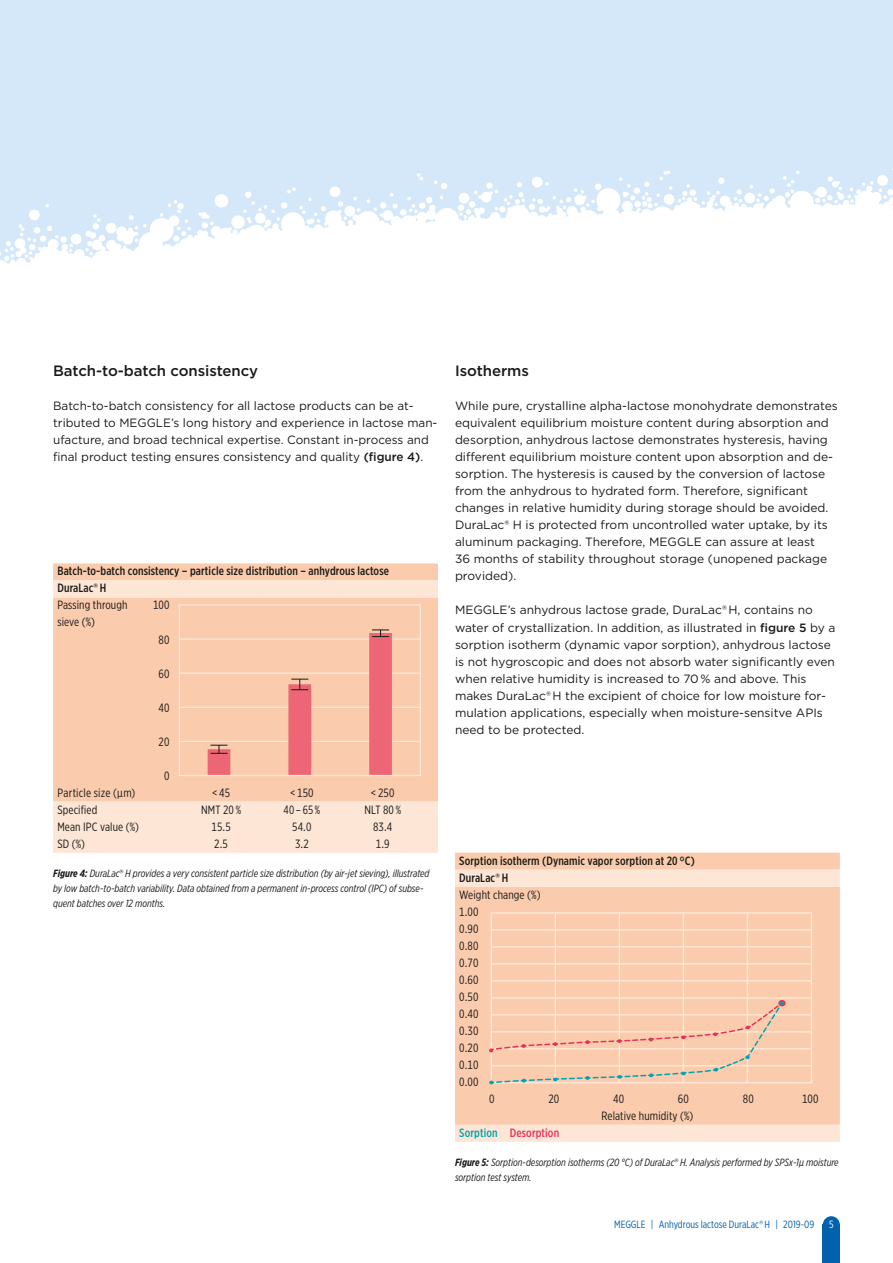
<style>
.page{position:relative;width:893px;height:1263px;background:#fff}
.page>*{position:absolute;margin:0;border:0;box-sizing:border-box;transform-origin:0 0}
.M_Subhead_10pt_4mm_G{font:500 15px "Gotham";letter-spacing:-.005em;color:#1a1a18}
.M_Copy_8pt_4mm_G{font:12px/17px "Gotham";color:#1a1a18}
.M_Table_Head_8pt_4mm{font:500 12px/17px "Gotham X Narrow";letter-spacing:.01em;color:#1a1a18}
.M_Table_Copy_centere{font:12px "Gotham X Narrow";letter-spacing:.01em;color:#1a1a18}
.M_Table_Copy_8pt_4mm{font:12px "Gotham X Narrow";letter-spacing:.01em;color:#1a1a18}
.M_Table_Head_8pt_4mm-2{font:500 12px "Gotham X Narrow";letter-spacing:.01em;color:#e73257}
.M_Table_X-axis{font:12px "Gotham X Narrow";letter-spacing:.01em;color:#1a1a18}
.M_Caption_Copy_7pt_1{font:italic 10.5px/15px "Gotham X Narrow";color:#1a1a18}
.M_Category_7pt_10pt{font:10.5px "Gotham X Narrow";color:#0061ad}
.t1{font:10.5px "Gotham X Narrow";color:#fff}
.s1{font-weight:500}
.s2{font-family:"Gotham"}
.s3{font-weight:400}
.s4{font-weight:700}
.s5{font-family:"Gotham";font-style:normal}
.s6{color:#00a3af}
</style>
<div class="page">
<div style="left:0;top:0;width:893px;height:455px;background:#d4e8f9"></div>
<svg style="left:0;top:169px;width:893px;height:286px;background:#f8fbfe"></svg>
<div style="left:823px;top:1225px;width:17px;height:38px;background:#0061ad"></div>
<div style="left:823px;top:1216px;width:17px;height:17px;background:#0061ad;border-radius:50%"></div>
<div style="left:53px;top:563px;width:385px;height:17px;background:#facbac"></div>
<svg style="left:53px;top:580px;width:385px;height:273px;background:#fad2b7"></svg>
<div style="left:179px;top:604px;width:242px;height:172px;border:1px solid #fde6d5"></div>
<hr style="left:179px;top:638px;width:241px;height:2px;background:#fde6d5">
<hr style="left:179px;top:672px;width:241px;height:2px;background:#fde6d5">
<hr style="left:179px;top:707px;width:241px;height:1px;background:#fde6d5">
<hr style="left:179px;top:741px;width:241px;height:1px;background:#fde6d5">
<div style="left:208px;top:749px;width:22px;height:26px;background:#ec6675"></div>
<div style="left:288px;top:684px;width:23px;height:91px;background:#ec6675"></div>
<div style="left:369px;top:633px;width:23px;height:142px;background:#ec6675"></div>
<svg style="left:210px;top:745px;width:17px;height:9px"></svg>
<svg style="left:291px;top:679px;width:17px;height:11px"></svg>
<svg style="left:372px;top:630px;width:17px;height:7px"></svg>
<div style="left:455px;top:853px;width:385px;height:17px;background:#facbac"></div>
<svg style="left:455px;top:870px;width:385px;height:272px;background:#fad0b3"></svg>
<div style="left:490px;top:912px;width:322px;height:171px;border:2px solid #fde6d5"></div>
<hr style="left:554px;top:913px;width:2px;height:170px;background:#fde6d5">
<hr style="left:619px;top:913px;width:1px;height:170px;background:#fde6d5">
<hr style="left:683px;top:913px;width:1px;height:170px;background:#fde6d5">
<hr style="left:747px;top:913px;width:1px;height:170px;background:#fde6d5">
<hr style="left:491px;top:946px;width:320px;height:2px;background:#fde6d5">
<hr style="left:491px;top:929px;width:320px;height:2px;background:#fde6d5">
<hr style="left:491px;top:963px;width:320px;height:1px;background:#fde6d5">
<hr style="left:491px;top:997px;width:320px;height:1px;background:#fde6d5">
<hr style="left:491px;top:1031px;width:320px;height:1px;background:#fde6d5">
<hr style="left:491px;top:1065px;width:320px;height:1px;background:#fde6d5">
<hr style="left:491px;top:980px;width:320px;height:1px;background:#fde6d5">
<hr style="left:491px;top:1014px;width:320px;height:1px;background:#fde6d5">
<hr style="left:491px;top:1048px;width:320px;height:1px;background:#fde6d5">
<svg style="left:489px;top:1001px;width:296px;height:83px;background:#f5cbaf"></svg>
<div style="left:778px;top:1000px;width:8px;height:6px;border:2px solid #e73257;border-radius:50%"></div>
<p class="M_Subhead_10pt_4mm_G" style="left:53px;top:361px;width:207px">Batch-to-batch consistency</p>
<p class="M_Copy_8pt_4mm_G" style="left:53px;top:397px;width:386px">Batch-to-batch consistency for all lactose products can be at&shy;tributed to MEGGLE’s long history and experience in lactose man&shy;ufacture, and broad technical expertise. Constant in-process and final product testing ensures consistency and quality <span class="s1">(figure 4)</span>.</p>
<p class="M_Table_Head_8pt_4mm" style="left:57px;top:563px;width:333px">Batch-to-batch consistency – particle size distribution – anhydrous lactose<br>DuraLac<span class="s2">®</span> H<br><span class="s3">Passing through<br>sieve (%)</span></p>
<p class="M_Table_Copy_centere" style="left:153px;top:598px;width:18px">100</p>
<p class="M_Table_Copy_centere" style="left:159px;top:632px;width:12px">80</p>
<p class="M_Table_Copy_centere" style="left:159px;top:666px;width:12px">60</p>
<p class="M_Table_Copy_centere" style="left:159px;top:700px;width:12px">40</p>
<p class="M_Table_Copy_centere" style="left:159px;top:734px;width:12px">20</p>
<p class="M_Table_Copy_centere" style="left:164px;top:768px;width:7px">0</p>
<p class="M_Table_Copy_centere" style="left:57px;top:785px;width:79px">Particle size (µm)</p>
<p class="M_Table_Copy_centere" style="left:212px;top:785px;width:19px">&lt; 45</p>
<p class="M_Table_Copy_centere" style="left:290px;top:785px;width:25px">&lt; 150</p>
<p class="M_Table_Copy_centere" style="left:371px;top:785px;width:25px">&lt; 250</p>
<p class="M_Table_Copy_centere" style="left:57px;top:802px;width:41px">Specified</p>
<p class="M_Table_Copy_centere" style="left:201px;top:802px;width:41px">NMT 20 %</p>
<p class="M_Table_Copy_centere" style="left:284px;top:802px;width:38px">40 – 65 %</p>
<p class="M_Table_Copy_centere" style="left:364px;top:802px;width:38px">NLT 80 %</p>
<p class="M_Table_Copy_centere" style="left:57px;top:819px;width:83px">Mean IPC value (%)</p>
<p class="M_Table_Copy_centere" style="left:211px;top:819px;width:21px">15.5</p>
<p class="M_Table_Copy_centere" style="left:292px;top:819px;width:21px">54.0</p>
<p class="M_Table_Copy_centere" style="left:373px;top:819px;width:21px">83.4</p>
<p class="M_Table_Copy_centere" style="left:57px;top:836px;width:29px">SD (%)</p>
<p class="M_Table_Copy_centere" style="left:214px;top:836px;width:15px">2.5</p>
<p class="M_Table_Copy_centere" style="left:295px;top:836px;width:15px">3.2</p>
<p class="M_Table_Copy_centere" style="left:376px;top:836px;width:15px">1.9</p>
<p class="M_Caption_Copy_7pt_1" style="left:57px;top:870px;width:334px">Data obtained from a permanent in-process-control (IPC) of subsequent batches over a time period of 12 months.</p>
<p class="M_Caption_Copy_7pt_1" style="left:53px;top:866px;width:378px"><span class="s4">Figure 4:</span> DuraLac<span class="s5">®</span> H provides a very consistent particle size distribution (by air-jet sieving), illustrated by low batch-to-batch variability. Data obtained from a permanent in-process control (IPC) of subse&shy;quent batches over 12 months.</p>
<p class="M_Subhead_10pt_4mm_G" style="left:455px;top:361px;width:75px">Isotherms</p>
<p class="M_Copy_8pt_4mm_G" style="left:455px;top:397px;width:384px">While pure, crystalline alpha-lactose monohydrate demonstrates equivalent equilibrium moisture content during absorption and desorption, anhydrous lactose demonstrates hysteresis, having different equilibrium moisture content upon absorption and de&shy;sorption. The hysteresis is caused by the conversion of lactose from the anhydrous to hydrated form. Therefore, significant changes in relative humidity during storage should be avoided.<br>DuraLac® H is protected from uncontrolled water uptake, by its aluminum packaging. Therefore, MEGGLE can assure at least<br>36 months of stability throughout storage (unopened package provided).</p>
<p class="M_Copy_8pt_4mm_G" style="left:455px;top:601px;width:382px">MEGGLE’s anhydrous lactose grade, DuraLac® H, contains no water of crystallization. In addition, as illustrated in <span class="s1">figure 5</span> by a sorption isotherm (dynamic vapor sorption), anhydrous lactose is not hygroscopic and does not absorb water significantly even when relative humidity is increased to 70 % and above. This makes DuraLac® H the excipient of choice for low moisture for&shy;mulation applications, especially when moisture-sensitve APIs need to be protected.</p>
<p class="M_Table_Head_8pt_4mm" style="left:459px;top:852px;width:237px">Sorption isotherm (Dynamic vapor sorption at 20 °C)</p>
<p class="M_Table_Head_8pt_4mm" style="left:459px;top:869px;width:50px">DuraLac<span class="s2">®</span> H</p>
<p class="M_Table_Copy_8pt_4mm" style="left:459px;top:887px;width:83px">Weight change (%)</p>
<p class="M_Table_Copy_8pt_4mm" style="left:459px;top:904px;width:21px">1.00</p>
<p class="M_Table_Copy_8pt_4mm" style="left:459px;top:921px;width:21px">0.90</p>
<p class="M_Table_Copy_8pt_4mm" style="left:459px;top:938px;width:21px">0.80</p>
<p class="M_Table_Copy_8pt_4mm" style="left:459px;top:955px;width:21px">0.70</p>
<p class="M_Table_Copy_8pt_4mm" style="left:459px;top:972px;width:21px">0.60</p>
<p class="M_Table_Copy_8pt_4mm" style="left:459px;top:989px;width:21px">0.50</p>
<p class="M_Table_Copy_8pt_4mm" style="left:459px;top:1006px;width:21px">0.40</p>
<p class="M_Table_Copy_8pt_4mm" style="left:459px;top:1023px;width:21px">0.30</p>
<p class="M_Table_Copy_8pt_4mm" style="left:459px;top:1040px;width:21px">0.20</p>
<p class="M_Table_Copy_8pt_4mm" style="left:459px;top:1057px;width:21px">0.10</p>
<p class="M_Table_Copy_8pt_4mm" style="left:459px;top:1074px;width:21px">0.00</p>
<p class="M_Table_X-axis" style="left:489px;top:1091px;width:7px">0</p>
<p class="M_Table_X-axis" style="left:548px;top:1091px;width:12px">20</p>
<p class="M_Table_X-axis" style="left:613px;top:1091px;width:12px">40</p>
<p class="M_Table_X-axis" style="left:678px;top:1091px;width:12px">60</p>
<p class="M_Table_X-axis" style="left:743px;top:1091px;width:12px">80</p>
<p class="M_Table_X-axis" style="left:802px;top:1091px;width:18px">100</p>
<p class="M_Table_Copy_centere" style="left:601px;top:1108px;width:93px">Relative humidity (%)</p>
<p class="M_Table_Head_8pt_4mm-2" style="left:459px;top:1125px;width:101px"><span class="s6">Sorption</span> Desorption</p>
<p class="M_Caption_Copy_7pt_1" style="left:455px;top:1155px;width:385px"><span class="s4">Figure 5:</span> Sorption-desorption isotherms (20 °C) of DuraLac<span class="s5">®</span> H. Analysis performed by SPSx-1µ moisture sorption test system.</p>
<p class="M_Category_7pt_10pt" style="left:614px;top:1218px;width:202px">MEGGLE | Anhydrous lactose DuraLac<span class="s2">®</span> H | 2019-09</p>
<p class="t1" style="left:829px;top:1218px;width:6px">5</p>
</div>
